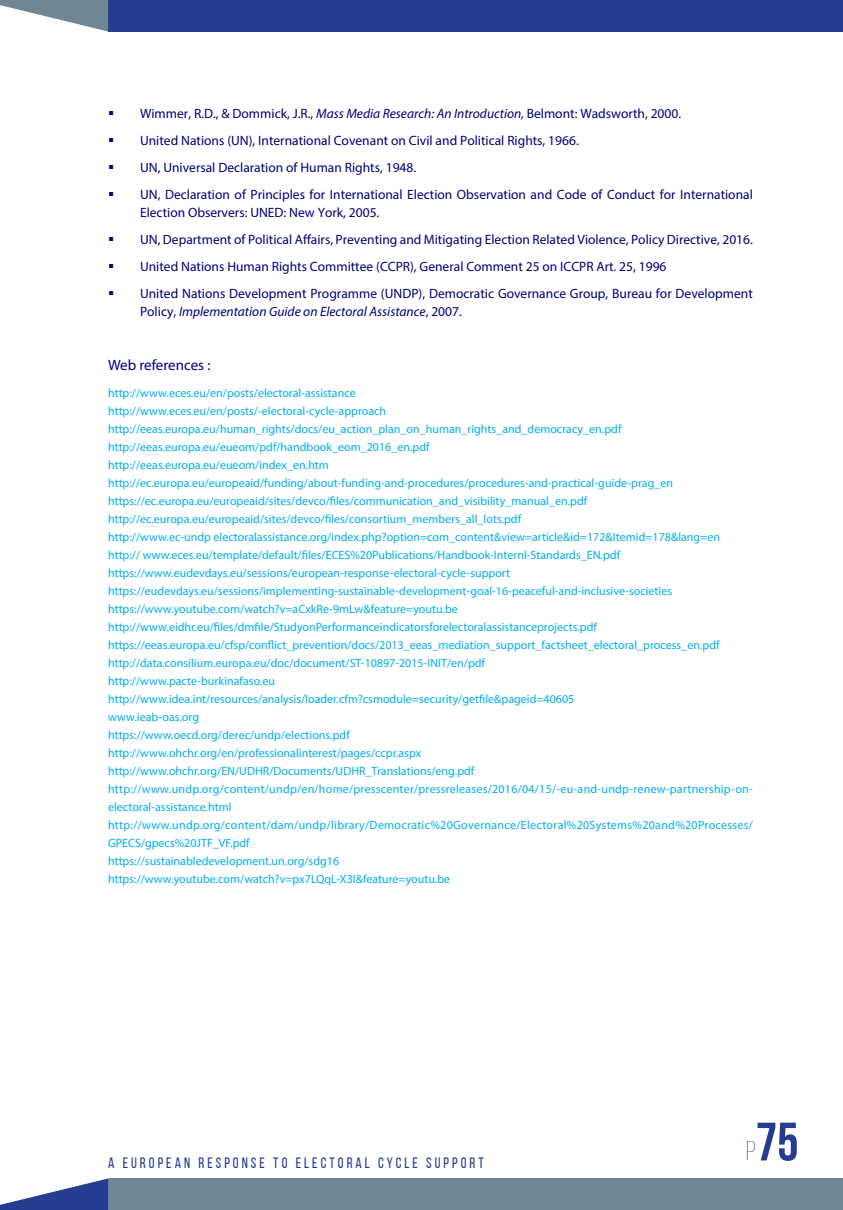
<style>
.page{position:relative;width:843px;height:1210px;background:#fff}
.page>*{position:absolute;margin:0;border:0;box-sizing:border-box;transform-origin:0 0}
.t1{font:700 54px "Bebas Neue";color:#253d90}
.t2{font:15px "Bebas Neue";letter-spacing:.2em;color:#253d90}
.t3{font:15px "Myriad Pro";color:#00007d}
.t4{font:13.5px/18px "Myriad Pro";color:#00007d}
.t5{font:12px/18px "Myriad Pro";color:#00aeef}
.s1{font-style:italic}
.s2{font-weight:300;font-size:27px}
</style>
<div class="page">
<div style="left:108px;top:0;width:734px;height:32px;background:#253d90"></div>
<div style="left:108px;top:1178px;width:734px;height:32px;background:#6f8695"></div>
<svg style="left:0;top:0;width:108px;height:31px"></svg>
<svg style="left:0;top:1178px;width:108px;height:32px"></svg>
<p class="t4" style="left:108px;top:104px;width:574px">▪ Wimmer, R.D., &amp; Dommick, J.R., <span class="s1">Mass Media Research: An Introduction,</span> Belmont: Wadsworth, 2000.</p>
<p class="t4" style="left:108px;top:131px;width:472px">▪ United Nations (UN), International Covenant on Civil and Political Rights, 1966.</p>
<p class="t4" style="left:108px;top:158px;width:310px">▪ UN, Universal Declaration of Human Rights, 1948.</p>
<p class="t4" style="left:140px;top:185px;width:614px;text-indent:-32px">▪ UN, Declaration of Principles for International Election Observation and Code of Conduct for International<br>Election Observers: UNED: New York, 2005.</p>
<p class="t4" style="left:108px;top:230px;width:646px">▪ UN, Department of Political Affairs, Preventing and Mitigating Election Related Violence, Policy Directive, 2016.</p>
<p class="t4" style="left:108px;top:257px;width:560px">▪ United Nations Human Rights Committee (CCPR), General Comment 25 on ICCPR Art. 25, 1996</p>
<p class="t4" style="left:140px;top:284px;width:614px;text-indent:-32px">▪ United Nations Development Programme (UNDP), Democratic Governance Group, Bureau for Development<br>Policy, <span class="s1">Implementation Guide on Electoral Assistance</span>, 2007.</p>
<p class="t3" style="left:108px;top:356px;width:104px">Web references :</p>
<p class="t5" style="left:108px;top:384px;width:646px">http://www.eces.eu/en/posts/electoral-assistance<br>http://www.eces.eu/en/posts/-electoral-cycle-approach http://eeas.europa.eu/human_rights/docs/eu_action_plan_on_human_rights_and_democracy_en.pdf http://eeas.europa.eu/eueom/pdf/handbook_eom_2016_en.pdf<br>http://eeas.europa.eu/eueom/index_en.htm http://ec.europa.eu/europeaid/funding/about-funding-and-procedures/procedures-and-practical-guide-prag_en https://ec.europa.eu/europeaid/sites/devco/files/communication_and_visibility_manual_en.pdf http://ec.europa.eu/europeaid/sites/devco/files/consortium_members_all_lots.pdf<br>http://www.ec-undp electoralassistance.org/index.php?option=com_content&amp;view=article&amp;id=172&amp;Itemid=178&amp;lang=en http:// www.eces.eu/template/default/files/ECES%20Publications/Handbook-Internl-Standards_EN.pdf https://www.eudevdays.eu/sessions/european-response-electoral-cycle-support https://eudevdays.eu/sessions/implementing-sustainable-development-goal-16-peaceful-and-inclusive-societies https://www.youtube.com/watch?v=aCxkRe-9mLw&amp;feature=youtu.be http://www.eidhr.eu/files/dmfile/StudyonPerformanceindicatorsforelectoralassistanceprojects.pdf https://eeas.europa.eu/cfsp/conflict_prevention/docs/2013_eeas_mediation_support_factsheet_electoral_process_en.pdf http://data.consilium.europa.eu/doc/document/ST-10897-2015-INIT/en/pdf<br>http://www.pacte-burkinafaso.eu<br>http://www.idea.int/resources/analysis/loader.cfm?csmodule=security/getfile&amp;pageid=40605<br>www.ieab-oas.org<br>https://www.oecd.org/derec/undp/elections.pdf<br>http://www.ohchr.org/en/professionalinterest/pages/ccpr.aspx http://www.ohchr.org/EN/UDHR/Documents/UDHR_Translations/eng.pdf http://www.undp.org/content/undp/en/home/presscenter/pressreleases/2016/04/15/-eu-and-undp-renew-partnership-on&shy;electoral-assistance.html http://www.undp.org/content/dam/undp/library/Democratic%20Governance/Electoral%20Systems%20and%20Processes/ GPECS/gpecs%20JTF_VF.pdf<br>https://sustainabledevelopment.un.org/sdg16<br>https://www.youtube.com/watch?v=px7LQqL-X3I&amp;feature=youtu.be</p>
<p class="t2" style="left:108px;top:1155px;width:377px">A EUROPEAN RESPONSE TO ELECTORAL CYCLE SUPPORT</p>
<h1 class="t1" style="left:746px;top:1112px;width:54px"><span class="s2">p</span>75</h1>
</div>
